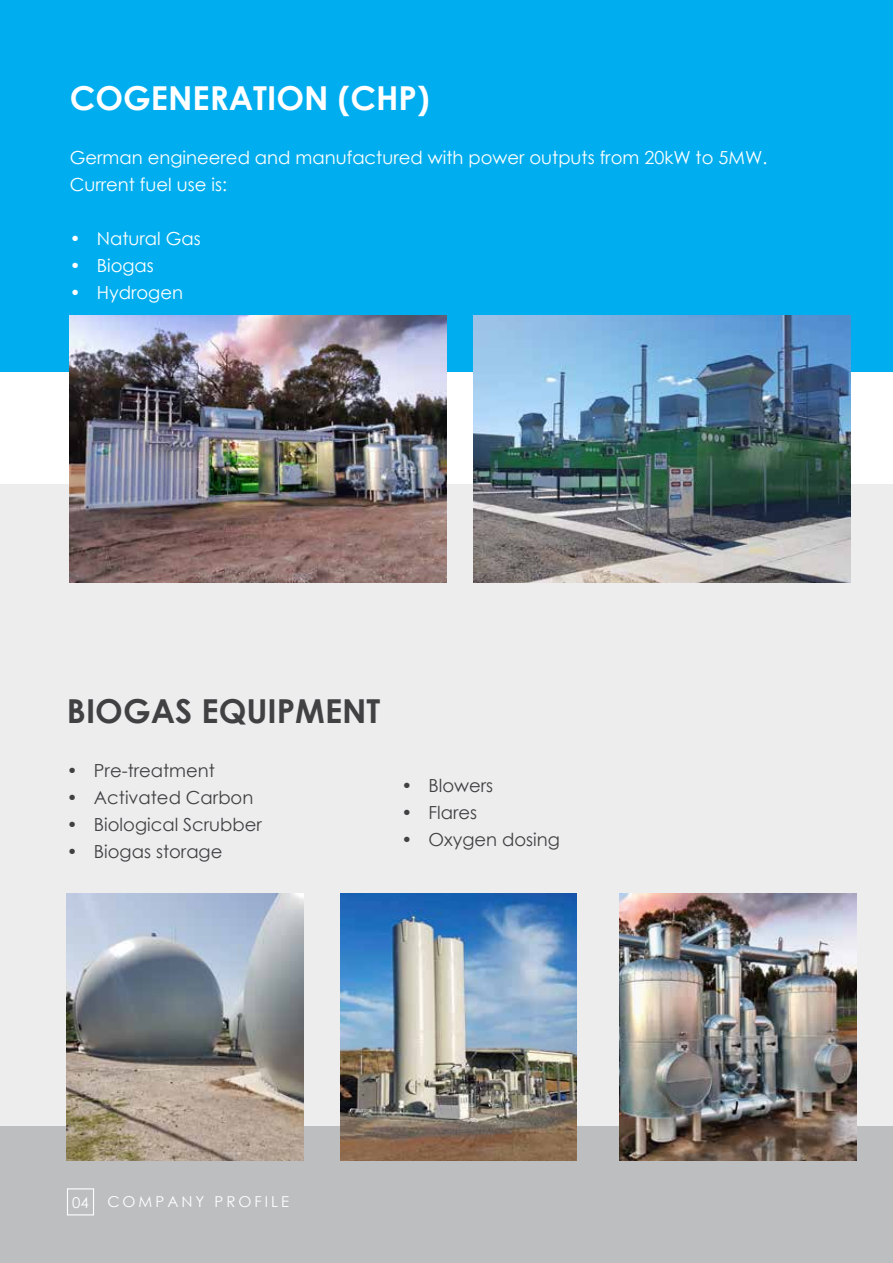
<style>
.page{position:relative;width:893px;height:1263px;background:#fff}
.page>*{position:absolute;margin:0;border:0;box-sizing:border-box;transform-origin:0 0}
.t1{font:700 33px "Century Gothic";color:#fff}
.t2{font:700 33px "Century Gothic";color:#414042}
.t3{font:18px/27px "Century Gothic";color:#fff}
.t4{font:18px "Century Gothic";color:#414042}
.t5{font:15px "Century Gothic";letter-spacing:.2em;color:#fff}
</style>
<div class="page">
<div style="left:0;top:765px;width:893px;height:498px;background:#bcbec0"></div>
<div style="left:0;top:485px;width:893px;height:641px;background:#ededee"></div>
<div style="left:0;top:0;width:893px;height:372px;background:#00aeef"></div>
<img style="left:70px;top:315px;width:376px;height:268px">
<img style="left:474px;top:315px;width:377px;height:268px">
<img style="left:67px;top:893px;width:236px;height:268px">
<img style="left:340px;top:893px;width:237px;height:268px">
<img style="left:620px;top:894px;width:236px;height:267px">
<div style="left:67px;top:1188px;width:27px;height:27px;border:1px solid #fff"></div>
<h1 class="t1" style="left:70px;top:73px;width:361px">COGENERATION (CHP)</h1>
<p class="t3" style="left:70px;top:144px;width:699px">German engineered and manufactured with power outputs from 20kW to 5MW.<br>Current fuel use is:</p>
<p class="t3" style="left:70px;top:225px;width:132px">• Natural Gas</p>
<p class="t3" style="left:70px;top:252px;width:86px">• Biogas</p>
<p class="t3" style="left:70px;top:279px;width:115px">• Hydrogen</p>
<h1 class="t2" style="left:67px;top:685px;width:315px">BIOGAS EQUIPMENT</h1>
<p class="t4" style="left:67px;top:757px;width:150px">• Pre-treatment</p>
<p class="t4" style="left:67px;top:784px;width:188px">• Activated Carbon</p>
<p class="t4" style="left:67px;top:811px;width:196px">• Biological Scrubber</p>
<p class="t4" style="left:67px;top:838px;width:157px">• Biogas storage</p>
<p class="t4" style="left:401px;top:773px;width:93px">• Blowers</p>
<p class="t4" style="left:401px;top:800px;width:77px">• Flares</p>
<p class="t4" style="left:401px;top:827px;width:160px">• Oxygen dosing</p>
<p class="t5" style="left:72px;top:1191px;width:219px">04 COMPANY PROFILE</p>
</div>
